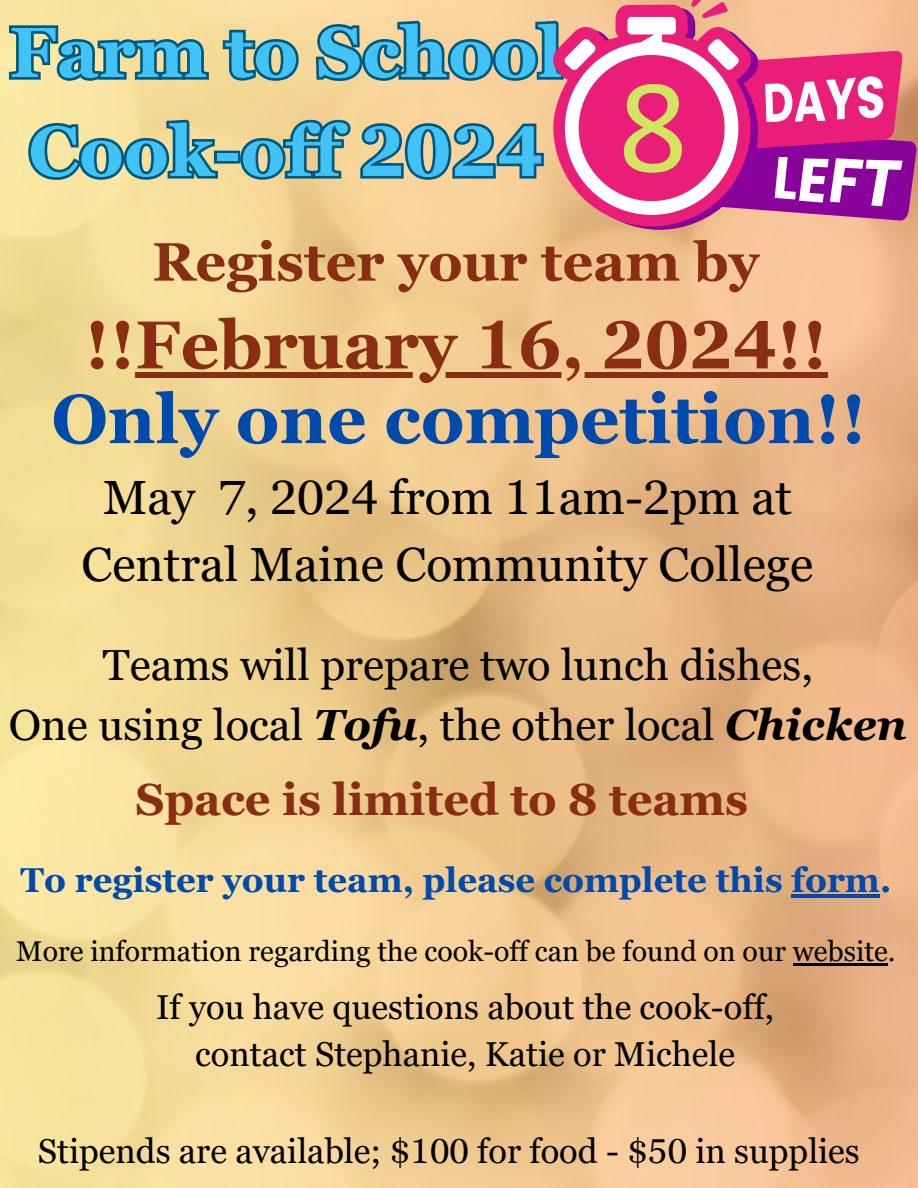
<style>
.page{position:relative;width:918px;height:1188px;background:#fff}
.page>*{position:absolute;margin:0;border:0;box-sizing:border-box;transform-origin:0 0}
.t1{font:136.5px "Calibri";color:#d3e460}
.t2{font:700 70.8px/98.9px "Georgia Pro";color:#42c3f7}
.t3{font:700 69px "Georgia Pro";color:#004aad}
.t4{font:700 67.5px "Georgia Pro";color:#8a2e13}
.t5{font:700 54px "Georgia Pro";color:#8a2e13}
.t6{font:48px/66.3px "Georgia Pro";color:#000;text-align:center}
.t7{font:700 45px "Georgia Pro";color:#8a2e13}
.t8{font:43.5px/60.8px "Georgia Pro";color:#000;text-align:center}
.t9{font:34.5px/47.2px "Georgia Pro";color:#000;text-align:center}
.t10{font:700 34.5px "Georgia Pro";color:#004aad}
.t11{font:28.5px "Georgia Pro";color:#000}
.s1{font-weight:700;font-style:italic}
</style>
<div class="page">
<img style="left:0;top:0;width:918px;height:1188px">
<svg style="left:551px;top:221px;width:202px;height:5px"></svg>
<svg style="left:6px;top:0;width:911px;height:221px"></svg>
<div style="left:135px;top:372px;width:692px;height:5px;background:#8a2e13"></div>
<hr style="left:792px;top:894px;width:88px;height:4px;background:#004aad">
<hr style="left:793px;top:963px;width:95px;height:2px;background:#000">
<p class="t2" style="left:9px;top:3px;width:555px">Farm to School<br>Cook-off 2024</p>
<h6 class="t1" style="left:618px;top:69px;width:71px">8</h6>
<p class="t5" style="left:152px;top:231px;width:608px">Register your team by</p>
<p class="t4" style="left:85px;top:307px;width:744px">!!February 16, 2024!!</p>
<h2 class="t3" style="left:51px;top:380px;width:817px">Only one competition!!</h2>
<h1 class="t6" style="left:82px;top:465px;width:733px">May 7, 2024 from 11am-2pm at<br>Central Maine Community College</h1>
<h4 class="t8" style="left:9px;top:634px;width:900px">Teams will prepare two lunch dishes,<br>One using local <span class="s1">Tofu</span>, the other local <span class="s1">Chicken</span></h4>
<p class="t7" style="left:135px;top:773px;width:614px">Space is limited to 8 teams</p>
<h4 class="t10" style="left:21px;top:861px;width:872px">To register your team, please complete this form.</h4>
<h3 class="t11" style="left:16px;top:935px;width:881px">More information regarding the cook-off can be found on our website.</h3>
<h5 class="t9" style="left:156px;top:983px;width:620px">If you have questions about the cook-off, contact Stephanie, Katie or Michele</h5>
<h6 class="t9" style="left:38px;top:1127px;width:824px">Stipends are available; $100 for food - $50 in supplies</h6>
</div>
